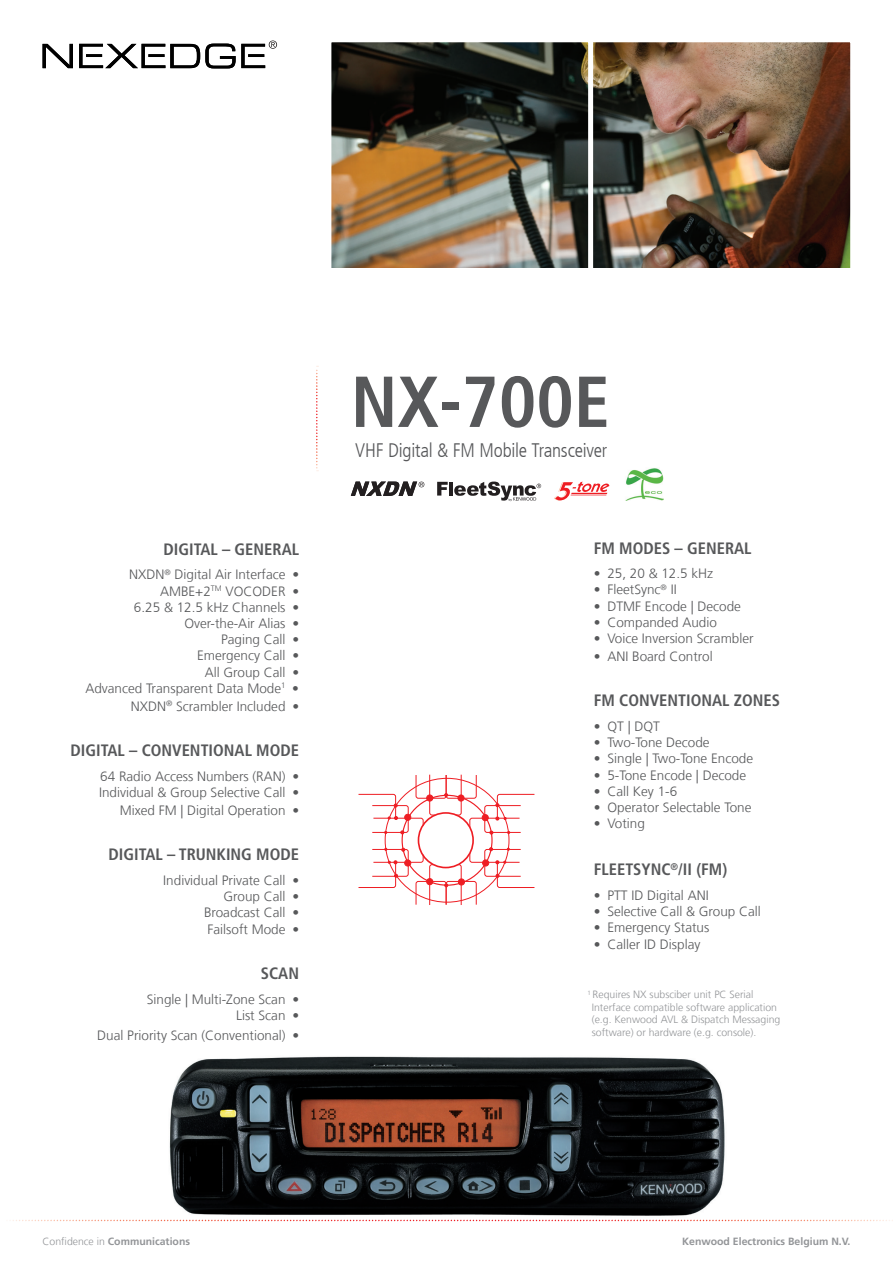
<style>
.page{position:relative;width:893px;height:1263px;background:#fff}
.page>*{position:absolute;margin:0;border:0;box-sizing:border-box;transform-origin:0 0}
.t1{font:700 condensed 72px "Frutiger LT Com";color:#57585a}
.t2{font:300 condensed 19.5px "Frutiger LT Com";letter-spacing:-.015em;color:#57585a}
.t3{font:700 condensed 16.5px "Frutiger LT Com";color:#57585a}
.t4{font:300 13.5px/16.2px "Frutiger LT Com";color:#57585a;text-align:right}
.t5{font:300 10.5px/12.6px "Frutiger LT Com";color:#939598}
.t6{font:700 10.5px "Frutiger LT Com";color:#939598}
.s1{font-weight:300}
</style>
<div class="page">
<div style="left:418px;top:812px;width:56px;height:56px;border:2px solid #ee1d23;border-radius:50%"></div>
<svg style="left:358px;top:774px;width:177px;height:60px"></svg>
<svg style="left:358px;top:847px;width:177px;height:58px"></svg>
<svg style="left:10px;top:1220px;width:883px;height:1px"></svg>
<svg style="left:316px;top:366px;width:2px;height:105px"></svg>
<img style="left:331px;top:42px;width:520px;height:226px">
<img style="left:169px;top:1056px;width:556px;height:160px">
<img style="left:626px;top:468px;width:37px;height:32px">
<svg style="left:351px;top:482px;width:73px;height:14px"></svg>
<svg style="left:437px;top:482px;width:11px;height:14px"></svg>
<hr style="left:449px;top:482px;width:4px;height:14px;background:#231f20">
<svg style="left:454px;top:482px;width:87px;height:19px"></svg>
<svg style="left:554px;top:482px;width:55px;height:18px"></svg>
<hr style="left:571px;top:495px;width:36px;height:1px;background:#ee1d23">
<svg style="left:43px;top:44px;width:30px;height:24px"></svg>
<svg style="left:79px;top:40px;width:198px;height:28px"></svg>
<p class="t3" style="left:163px;top:539px;width:137px">DIGITAL – GENERAL</p>
<p class="t4" style="left:85px;top:567px;width:215px">NXDN<sup>®</sup> Digital Air Interface •<br>AMBE+2<sup>TM</sup> VOCODER •<br>6.25 &amp; 12.5 kHz Channels •<br>Over-the-Air Alias •<br>Paging Call •<br>Emergency Call •<br>All Group Call •<br>Advanced Transparent Data Mode<sup>1</sup> •</p>
<p class="t4" style="left:131px;top:698px;width:170px">NXDN<sup>®</sup> Scrambler Included •</p>
<p class="t3" style="left:70px;top:740px;width:230px">DIGITAL – CONVENTIONAL MODE</p>
<p class="t4" style="left:99px;top:768px;width:202px;text-align:left">64 Radio Access Numbers (RAN) •<br>Individual &amp; Group Selective Call •</p>
<p class="t4" style="left:120px;top:802px;width:181px">Mixed FM | Digital Operation •</p>
<p class="t3" style="left:108px;top:845px;width:192px">DIGITAL – TRUNKING MODE</p>
<p class="t4" style="left:163px;top:872px;width:137px">Individual Private Call •<br>Group Call •<br>Broadcast Call •<br>Failsoft Mode •</p>
<p class="t3" style="left:261px;top:963px;width:40px">SCAN</p>
<p class="t4" style="left:147px;top:991px;width:154px">Single | Multi-Zone Scan •<br>List Scan •</p>
<p class="t4" style="left:97px;top:1027px;width:203px">Dual Priority Scan (Conventional) •</p>
<h1 class="t1" style="left:351px;top:359px;width:260px">NX-700E</h1>
<h2 class="t2" style="left:355px;top:439px;width:254px">VHF Digital &amp; FM Mobile Transceiver</h2>
<p class="t3" style="left:594px;top:538px;width:159px">FM MODES – GENERAL</p>
<p class="t4" style="left:594px;top:565px;width:121px">• 25, 20 &amp; 12.5 kHz</p>
<p class="t4" style="left:594px;top:582px;width:84px">• FleetSync<sup>®</sup> II</p>
<p class="t4" style="left:594px;top:598px;width:149px">• DTMF Encode | Decode</p>
<p class="t4" style="left:594px;top:614px;width:125px">• Companded Audio</p>
<p class="t4" style="left:594px;top:630px;width:161px">• Voice Inversion Scrambler</p>
<p class="t4" style="left:594px;top:648px;width:120px">• ANI Board Control</p>
<p class="t3" style="left:594px;top:691px;width:188px">FM CONVENTIONAL ZONES</p>
<p class="t4" style="left:594px;top:718px;width:68px">• QT | DQT</p>
<p class="t4" style="left:594px;top:734px;width:117px">• Two-Tone Decode</p>
<p class="t4" style="left:594px;top:751px;width:161px">• Single | Two-Tone Encode</p>
<p class="t4" style="left:594px;top:767px;width:154px">• 5-Tone Encode | Decode</p>
<p class="t4" style="left:594px;top:783px;width:85px">• Call Key 1-6</p>
<p class="t4" style="left:594px;top:799px;width:159px">• Operator Selectable Tone</p>
<p class="t4" style="left:594px;top:815px;width:53px">• Voting</p>
<p class="t3" style="left:594px;top:860px;width:135px">FLEETSYNC<sup>®</sup>/II (FM)</p>
<p class="t4" style="left:594px;top:887px;width:116px">• PTT ID Digital ANI</p>
<p class="t4" style="left:594px;top:904px;width:169px">• Selective Call &amp; Group Call</p>
<p class="t4" style="left:594px;top:920px;width:117px">• Emergency Status</p>
<p class="t4" style="left:594px;top:936px;width:108px">• Caller ID Display</p>
<p class="t5" style="left:592px;top:988px;width:190px;text-indent:-4px"><sup>1</sup> Requires NX subsciber unit PC Serial Interface compatible software application (e.g. Kenwood AVL &amp; Dispatch Messaging software) or hardware (e.g. console).</p>
<p class="t6" style="left:43px;top:1235px;width:149px"><span class="s1">Confidence in</span> Communications</p>
<p class="t6" style="left:682px;top:1235px;width:170px">Kenwood Electronics Belgium N.V.</p>
</div>
